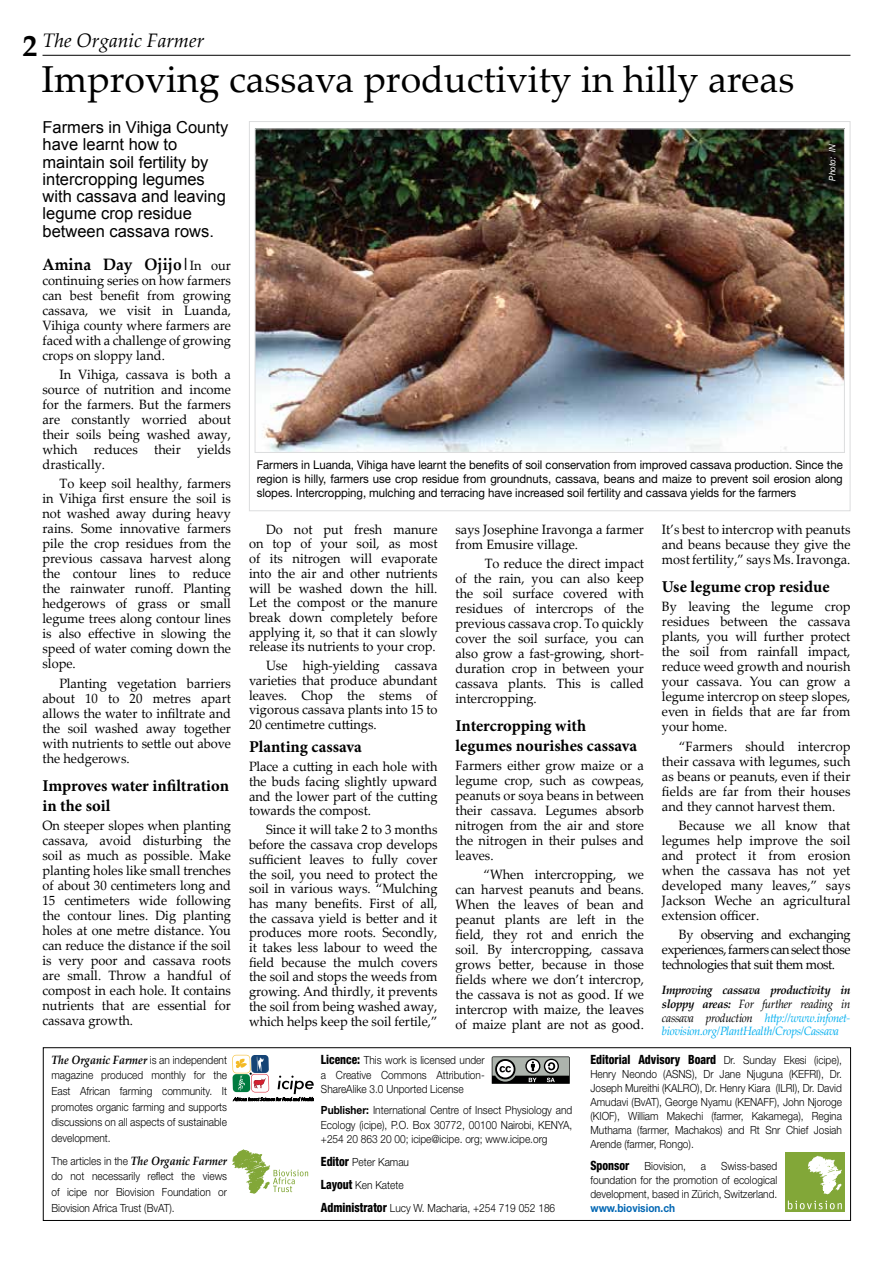
<style>
.page{position:relative;width:893px;height:1263px;background:#fff}
.page>*{position:absolute;margin:0;border:0;box-sizing:border-box;transform-origin:0 0}
.t1{font:37.5px "Palatino Linotype";color:#000}
.t2{font:700 30px "Palatino Linotype";color:#000}
.t3{font:italic 19.5px "Palatino Linotype";color:#000}
.t4{font:16.5px/17.2px "Arial";color:#000}
.t5{font:700 16.5px/19.8px "Minion Pro";color:#000}
.t6{font:700 16.5px "Palatino Linotype";color:#000;scale:.95 1}
.t7{font:13.5px/15px "Palatino Linotype";color:#000;text-align:justify;scale:.95 1}
.t8{font:800 condensed 12.75px "Helvetica Neue LT Std";color:#000;scale:.9 1}
.t9{font:12px/14.2px "Helvetica Neue LT Std";letter-spacing:-.005em;color:#000;text-align:justify;scale:.95 1}
.t10{font:italic 12px/14px "Palatino Linotype";letter-spacing:-.03em;color:#00aeef;text-align:justify;scale:.95 1}
.t11{font:italic 700 12px "Palatino Linotype";color:#000;scale:.9 1}
.t12{font:300 11.25px/15.6px "Helvetica Neue LT Std";color:#000;text-align:justify;scale:.9 1}
.t13{font:700 11.25px "Helvetica Neue LT Std";color:#0066b3;scale:.9 1}
.t14{font:italic 9px "Helvetica Neue LT Std";color:#fff;scale:.9 1}
.s1{font-weight:400;font-size:13.5px}
.s2{font-weight:700;color:#000}
.s3{color:#000}
.s4{font-family:"Helvetica Neue LT Std";font-weight:300;font-style:normal;font-size:11.25px}
.s5{font-family:"Palatino Linotype";font-weight:700;font-style:italic;font-size:12px}
.s6{font-weight:800;font-stretch:condensed;font-size:12.75px}
.s7{font-weight:700}
.s8{font-weight:300;font-stretch:normal;font-size:11.25px}
</style>
<div class="page">
<div style="left:43px;top:1047px;width:808px;height:174px;border:1px solid #000"></div>
<img style="left:257px;top:130px;width:586px;height:321px">
<svg style="left:492px;top:1056px;width:78px;height:28px;background:#757875"></svg>
<div style="left:785px;top:1152px;width:59px;height:60px;background:#82a738"></div>
<svg style="left:788px;top:1200px;width:54px;height:9px"></svg>
<img style="left:808px;top:1155px;width:34px;height:40px">
<svg style="left:232px;top:1149px;width:76px;height:45px"></svg>
<svg style="left:232px;top:1055px;width:82px;height:46px"></svg>
<hr style="left:43px;top:55px;width:807px;height:1px;background:#000">
<h3 class="t3" style="left:43px;top:27px;width:163px">The Organic Farmer</h3>
<h2 class="t2" style="left:22px;top:24px;width:16px">2</h2>
<h1 class="t1" style="left:41px;top:53px;width:754px">Improving cassava productivity in hilly areas</h1>
<p class="t4" style="left:43px;top:119px;width:187px">Farmers in Vihiga County have learnt how to maintain soil fertility by intercropping legumes with cassava and leaving legume crop residue between cassava rows.</p>
<p class="t6" style="left:43px;top:252px;width:200px">Amina Day Ojijo|<span class="s1">In our</span></p>
<p class="t7" style="left:43px;top:272px;width:200px">continuing series on how farmers can best benefit from growing cassava, we visit in Luanda, Vihiga county where farmers are faced with a challenge of growing crops on sloppy land.</p>
<p class="t7" style="left:43px;top:366px;width:200px;text-indent:17px">In Vihiga, cassava is both a source of nutrition and income for the farmers. But the farmers are constantly worried about their soils being washed away, which reduces their yields drastically.</p>
<p class="t7" style="left:43px;top:476px;width:200px;text-indent:17px">To keep soil healthy, farmers in Vihiga first ensure the soil is not washed away during heavy rains. Some innovative farmers pile the crop residues from the previous cassava harvest along the contour lines to reduce the rainwater runoff. Planting hedgerows of grass or small legume trees along contour lines is also effective in slowing the speed of water coming down the slope.</p>
<p class="t7" style="left:43px;top:675px;width:200px;text-indent:17px">Planting vegetation barriers about 10 to 20 metres apart allows the water to infiltrate and the soil washed away together with nutrients to settle out above the hedgerows.</p>
<p class="t5" style="left:43px;top:775px;width:188px">Improves water infiltration in the soil</p>
<p class="t7" style="left:43px;top:817px;width:200px">On steeper slopes when planting cassava, avoid disturbing the soil as much as possible. Make planting holes like small trenches of about 30 centimeters long and 15 centimeters wide following the contour lines. Dig planting holes at one metre distance. You can reduce the distance if the soil is very poor and cassava roots are small. Throw a handful of compost in each hole. It contains nutrients that are essential for cassava growth.</p>
<p class="t14" style="left:827px;top:181px;width:42px;rotate:-90deg">Photo: IN</p>
<p class="t9" style="left:257px;top:457px;width:618px">Farmers in Luanda, Vihiga have learnt the benefits of soil conservation from improved cassava production. Since the region is hilly, farmers use crop residue from groundnuts, cassava, beans and maize to prevent soil erosion along slopes. Intercropping, mulching and terracing have increased soil fertility and cassava yields for the farmers</p>
<p class="t7" style="left:662px;top:521px;width:200px">It’s best to intercrop with peanuts and beans because they give the most fertility,” says Ms. Iravonga.</p>
<p class="t5" style="left:662px;top:577px;width:169px">Use legume crop residue</p>
<p class="t7" style="left:662px;top:599px;width:200px">By leaving the legume crop residues between the cassava plants, you will further protect the soil from rainfall impact, reduce weed growth and nourish your cassava. You can grow a legume intercrop on steep slopes, even in fields that are far from your home.</p>
<p class="t7" style="left:662px;top:738px;width:200px;text-indent:17px">“Farmers should intercrop their cassava with legumes, such as beans or peanuts, even if their fields are far from their houses and they cannot harvest them.</p>
<p class="t7" style="left:662px;top:817px;width:200px;text-indent:17px">Because we all know that legumes help improve the soil and protect it from erosion when the cassava has not yet developed many leaves,” says Jackson Weche an agricultural extension officer.</p>
<p class="t7" style="left:662px;top:926px;width:200px;text-indent:17px">By observing and exchanging experiences, farmers can select those technologies that suit them most.</p>
<p class="t7" style="left:249px;top:521px;width:200px;text-indent:17px">Do not put fresh manure on top of your soil, as most of its nitrogen will evaporate into the air and other nutrients will be washed down the hill.<br>Let the compost or the manure break down completely before applying it, so that it can slowly release its nutrients to your crop.</p>
<p class="t7" style="left:249px;top:658px;width:200px;text-indent:17px">Use high-yielding cassava varieties that produce abundant leaves. Chop the stems of vigorous cassava plants into 15 to 20 centimetre cuttings.</p>
<p class="t5" style="left:249px;top:737px;width:114px">Planting cassava</p>
<p class="t7" style="left:249px;top:759px;width:200px">Place a cutting in each hole with the buds facing slightly upward and the lower part of the cutting towards the compost.</p>
<p class="t7" style="left:249px;top:822px;width:200px;text-indent:17px">Since it will take 2 to 3 months before the cassava crop develops sufficient leaves to fully cover the soil, you need to protect the soil in various ways. “Mulching has many benefits. First of all, the cassava yield is better and it produces more roots. Secondly, it takes less labour to weed the field because the mulch covers the soil and stops the weeds from growing. And thirdly, it prevents the soil from being washed away, which helps keep the soil fertile,”</p>
<p class="t7" style="left:455px;top:521px;width:200px">says Josephine Iravonga a farmer from Emusire village.</p>
<p class="t7" style="left:455px;top:555px;width:200px;text-indent:29px">To reduce the direct impact of the rain, you can also keep the soil surface covered with residues of intercrops of the previous cassava crop. To quickly cover the soil surface, you can also grow a fast-growing, short&shy;duration crop in between your cassava plants. This is called intercropping.</p>
<p class="t5" style="left:455px;top:716px;width:183px">Intercropping with legumes nourishes cassava</p>
<p class="t7" style="left:455px;top:757px;width:200px">Farmers either grow maize or a legume crop, such as cowpeas, peanuts or soya beans in between their cassava. Legumes absorb nitrogen from the air and store the nitrogen in their pulses and leaves.</p>
<p class="t7" style="left:455px;top:867px;width:200px;text-indent:28px">“When intercropping, we can harvest peanuts and beans.<br>When the leaves of bean and peanut plants are left in the field, they rot and enrich the soil. By intercropping, cassava grows better, because in those fields where we don’t intercrop, the cassava is not as good. If we intercrop with maize, the leaves of maize plant are not as good.</p>
<p class="t10" style="left:662px;top:982px;width:200px"><span class="s2">Improving cassava productivity in sloppy areas:</span> <span class="s3">For further reading in cassava production</span> http://www.infonet&shy;biovision.org/PlantHealth/Crops/Cassava</p>
<p class="t11" style="left:51px;top:1051px;width:197px">The Organic Farmer <span class="s4">is an independent</span></p>
<p class="t12" style="left:51px;top:1067px;width:197px">magazine produced monthly for the East African farming community. It promotes organic farming and supports discussions on all aspects of sustainable development.</p>
<p class="t12" style="left:51px;top:1153px;width:197px">The articles in the <span class="s5">The Organic Farmer </span>do not necessarily reflect the views of icipe nor Biovision Foundation or Biovision Africa Trust (BvAT).</p>
<p class="t12" style="left:321px;top:1052px;width:184px;line-height:14.5px"><span class="s6">Licence:</span> This work is licensed under a Creative Commons Attribution-ShareAlike 3.0 Unported License</p>
<p class="t12" style="left:321px;top:1103px;width:281px;line-height:14.5px"><span class="s7">Publisher:</span> International Centre of Insect Physiology and Ecology (icipe), P.O. Box 30772, 00100 Nairobi, KENYA, +254 20 863 20 00; icipe@icipe. org; www.icipe.org</p>
<p class="t12" style="left:321px;top:1150px;width:262px;line-height:22.8px;text-align:left"><span class="s6">Editor</span> Peter Kamau<br><span class="s6">Layout</span> Ken Katete<br><span class="s6">Administrator</span> Lucy W. Macharia, +254 719 052 186</p>
<p class="t8" style="left:590px;top:1051px;width:281px">Editorial Advisory Board <span class="s8">Dr. Sunday Ekesi (icipe),</span></p>
<p class="t12" style="left:590px;top:1067px;width:281px;line-height:14px">Henry Neondo (ASNS), Dr Jane Njuguna (KEFRI), Dr.<br>Joseph Mureithi (KALRO), Dr. Henry Kiara (ILRI), Dr. David Amudavi (BvAT), George Nyamu (KENAFF), John Njoroge (KIOF), William Makechi (farmer, Kakamega), Regina Muthama (farmer, Machakos) and Rt Snr Chief Josiah Arende (farmer, Rongo).</p>
<p class="t8" style="left:590px;top:1157px;width:45px">Sponsor</p>
<p class="t12" style="left:644px;top:1158px;width:48px">Biovision,</p>
<p class="t12" style="left:701px;top:1158px;width:7px">a</p>
<p class="t12" style="left:590px;top:1159px;width:209px;line-height:14px;text-indent:131px">Swiss-based foundation for the promotion of ecological development, based in Zürich, Switzerland.</p>
<p class="t13" style="left:590px;top:1201px;width:96px">www.biovision.ch</p>
</div>
